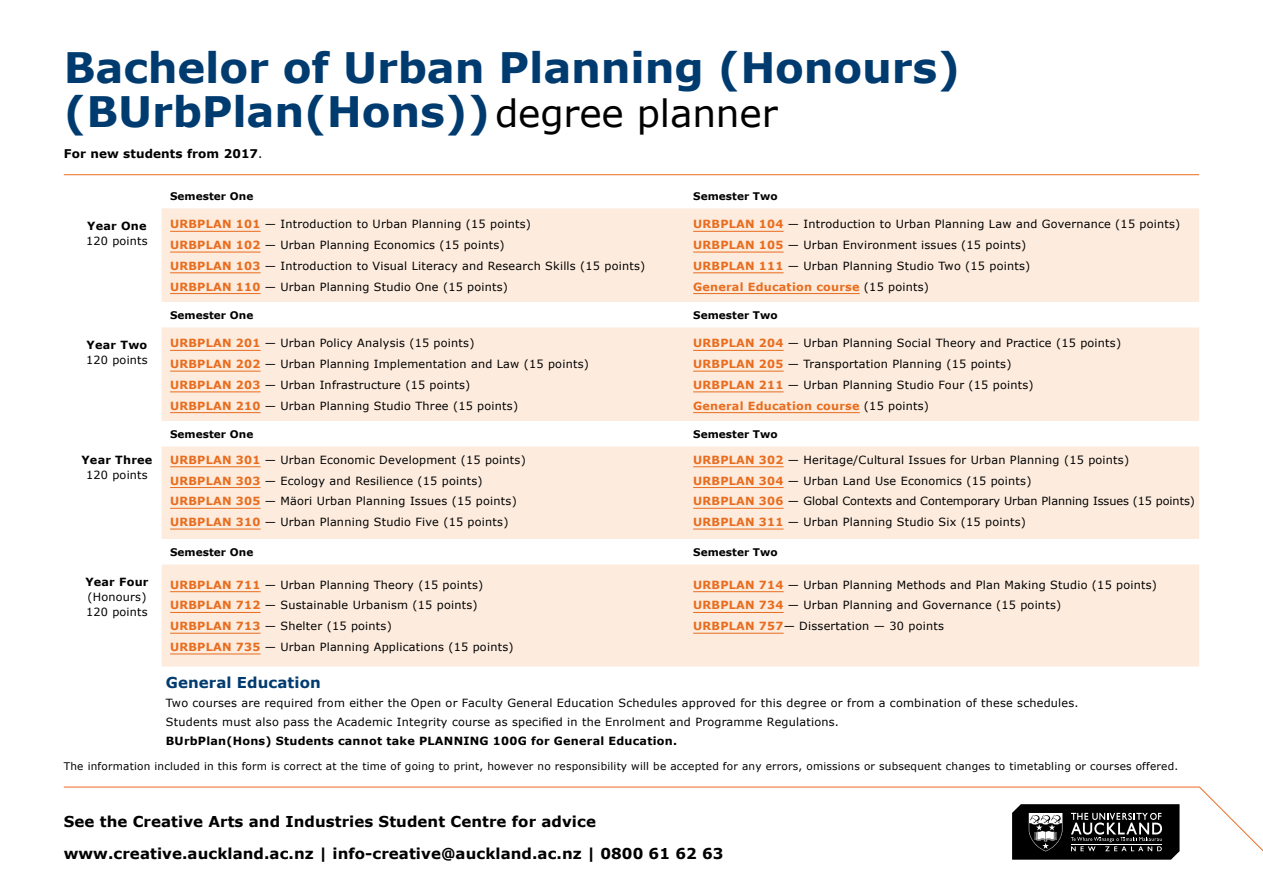
<style>
.page{position:relative;width:1263px;height:893px;background:#fff}
.page>*{position:absolute;margin:0;border:0;box-sizing:border-box;transform-origin:0 0}
.t1{font:700 42px/43.5px "Verdana";letter-spacing:-.005em;color:#003b70}
.t2{font:700 15px/32.2px "Verdana";letter-spacing:.005em;color:#000}
.t3{font:700 15px "Verdana";letter-spacing:.005em;color:#003b70}
.t4{font:700 12px "Verdana";letter-spacing:.01em;color:#000}
.t5{font:11.25px/20.7px "Verdana";letter-spacing:.02em;color:#000}
.t6{font:700 11.25px "Verdana";letter-spacing:.02em;color:#000}
.t7{font:10.5px "Verdana";letter-spacing:.02em;color:#000}
.t8{font:700 10.5px "Verdana";letter-spacing:.005em;color:#000}
.s1{font-weight:400;font-size:37.5px;color:#000}
.s2{font-weight:400}
.s3{font-weight:700;color:#e86d1f}
</style>
<div class="page">
<svg style="left:1012px;top:857px;width:162px;height:3px"></svg>
<svg style="left:63px;top:786px;width:1200px;height:71px"></svg>
<hr style="left:64px;top:174px;width:1135px;height:1px;background:#e86d1f">
<svg style="left:162px;top:208px;width:1037px;height:458px;fill:#fdecde"></svg>
<hr style="left:170px;top:231px;width:91px;height:1px;background:#e86d1f">
<hr style="left:170px;top:252px;width:91px;height:1px;background:#e86d1f">
<hr style="left:170px;top:272px;width:91px;height:1px;background:#e86d1f">
<hr style="left:170px;top:293px;width:91px;height:1px;background:#e86d1f">
<hr style="left:693px;top:231px;width:91px;height:1px;background:#e86d1f">
<hr style="left:693px;top:252px;width:91px;height:1px;background:#e86d1f">
<hr style="left:693px;top:272px;width:91px;height:1px;background:#e86d1f">
<hr style="left:693px;top:293px;width:167px;height:1px;background:#e86d1f">
<hr style="left:170px;top:350px;width:91px;height:1px;background:#e86d1f">
<hr style="left:170px;top:371px;width:91px;height:1px;background:#e86d1f">
<hr style="left:170px;top:391px;width:91px;height:1px;background:#e86d1f">
<hr style="left:170px;top:412px;width:91px;height:1px;background:#e86d1f">
<hr style="left:693px;top:350px;width:91px;height:1px;background:#e86d1f">
<hr style="left:693px;top:371px;width:91px;height:1px;background:#e86d1f">
<hr style="left:693px;top:391px;width:91px;height:1px;background:#e86d1f">
<hr style="left:693px;top:412px;width:167px;height:1px;background:#e86d1f">
<hr style="left:170px;top:466px;width:91px;height:1px;background:#e86d1f">
<hr style="left:170px;top:487px;width:91px;height:1px;background:#e86d1f">
<hr style="left:170px;top:508px;width:91px;height:1px;background:#e86d1f">
<hr style="left:170px;top:529px;width:91px;height:1px;background:#e86d1f">
<hr style="left:693px;top:466px;width:91px;height:1px;background:#e86d1f">
<hr style="left:693px;top:487px;width:91px;height:1px;background:#e86d1f">
<hr style="left:693px;top:508px;width:91px;height:1px;background:#e86d1f">
<hr style="left:693px;top:529px;width:91px;height:1px;background:#e86d1f">
<hr style="left:170px;top:591px;width:91px;height:1px;background:#e86d1f">
<hr style="left:170px;top:612px;width:91px;height:1px;background:#e86d1f">
<hr style="left:170px;top:633px;width:91px;height:1px;background:#e86d1f">
<hr style="left:170px;top:654px;width:91px;height:1px;background:#e86d1f">
<hr style="left:693px;top:591px;width:91px;height:1px;background:#e86d1f">
<hr style="left:693px;top:612px;width:91px;height:1px;background:#e86d1f">
<hr style="left:693px;top:633px;width:91px;height:1px;background:#e86d1f">
<h1 class="t1" style="left:64px;top:45px;width:898px">Bachelor of Urban Planning (Honours) (BUrbPlan(Hons))<span class="s1">degree planner</span></h1>
<p class="t4" style="left:64px;top:145px;width:200px">For new students from 2017<span class="s2">.</span></p>
<p class="t8" style="left:170px;top:188px;width:85px">Semester One</p>
<p class="t8" style="left:693px;top:188px;width:86px">Semester Two</p>
<p class="t6" style="left:87px;top:218px;width:61px">Year One</p>
<p class="t5" style="left:86px;top:230px;width:63px">120 points</p>
<p class="t5" style="left:170px;top:214px;width:477px"><span class="s3">URBPLAN 101</span> — Introduction to Urban Planning (15 points)<br><span class="s3">URBPLAN 102</span> — Urban Planning Economics (15 points)<br><span class="s3">URBPLAN 103</span> — Introduction to Visual Literacy and Research Skills (15 points)<br><span class="s3">URBPLAN 110</span> — Urban Planning Studio One (15 points)</p>
<p class="t5" style="left:693px;top:214px;width:489px"><span class="s3">URBPLAN 104</span> — Introduction to Urban Planning Law and Governance (15 points)<br><span class="s3">URBPLAN 105</span> — Urban Environment issues (15 points)<br><span class="s3">URBPLAN 111</span> — Urban Planning Studio Two (15 points)<br><span class="s3">General Education course</span> (15 points)</p>
<p class="t8" style="left:170px;top:307px;width:85px">Semester One</p>
<p class="t8" style="left:693px;top:307px;width:86px">Semester Two</p>
<p class="t6" style="left:87px;top:337px;width:62px">Year Two</p>
<p class="t5" style="left:86px;top:349px;width:63px">120 points</p>
<p class="t5" style="left:170px;top:333px;width:420px"><span class="s3">URBPLAN 201</span> — Urban Policy Analysis (15 points)<br><span class="s3">URBPLAN 202</span> — Urban Planning Implementation and Law (15 points)<br><span class="s3">URBPLAN 203</span> — Urban Infrastructure (15 points)<br><span class="s3">URBPLAN 210</span> — Urban Planning Studio Three (15 points)</p>
<p class="t5" style="left:693px;top:333px;width:429px"><span class="s3">URBPLAN 204</span> — Urban Planning Social Theory and Practice (15 points)<br><span class="s3">URBPLAN 205</span> — Transportation Planning (15 points)<br><span class="s3">URBPLAN 211</span> — Urban Planning Studio Four (15 points)<br><span class="s3">General Education course</span> (15 points)</p>
<p class="t8" style="left:170px;top:426px;width:85px">Semester One</p>
<p class="t8" style="left:693px;top:426px;width:86px">Semester Two</p>
<p class="t6" style="left:81px;top:452px;width:72px">Year Three</p>
<p class="t5" style="left:86px;top:464px;width:63px">120 points</p>
<p class="t5" style="left:170px;top:449px;width:357px"><span class="s3">URBPLAN 301</span> — Urban Economic Development (15 points)<br><span class="s3">URBPLAN 303</span> — Ecology and Resilience (15 points)<br><span class="s3">URBPLAN 305</span> — Mäori Urban Planning Issues (15 points)<br><span class="s3">URBPLAN 310</span> — Urban Planning Studio Five (15 points)</p>
<p class="t5" style="left:693px;top:449px;width:503px"><span class="s3">URBPLAN 302</span> — Heritage/Cultural Issues for Urban Planning (15 points)<br><span class="s3">URBPLAN 304</span> — Urban Land Use Economics (15 points)<br><span class="s3">URBPLAN 306</span> — Global Contexts and Contemporary Urban Planning Issues (15 points)<br><span class="s3">URBPLAN 311</span> — Urban Planning Studio Six (15 points)</p>
<p class="t8" style="left:170px;top:544px;width:85px">Semester One</p>
<p class="t8" style="left:693px;top:544px;width:86px">Semester Two</p>
<p class="t6" style="left:85px;top:574px;width:65px">Year Four</p>
<p class="t5" style="left:86px;top:589px;width:63px;line-height:15px">(Honours)<br>120 points</p>
<p class="t5" style="left:170px;top:574px;width:345px"><span class="s3">URBPLAN 711</span> — Urban Planning Theory (15 points)<br><span class="s3">URBPLAN 712</span> — Sustainable Urbanism (15 points)<br><span class="s3">URBPLAN 713</span> — Shelter (15 points)<br><span class="s3">URBPLAN 735</span> — Urban Planning Applications (15 points)</p>
<p class="t5" style="left:693px;top:574px;width:465px"><span class="s3">URBPLAN 714</span> — Urban Planning Methods and Plan Making Studio (15 points)<br><span class="s3">URBPLAN 734</span> — Urban Planning and Governance (15 points)<br><span class="s3">URBPLAN 757</span>— Dissertation — 30 points</p>
<h2 class="t3" style="left:166px;top:671px;width:156px">General Education</h2>
<p class="t5" style="left:166px;top:693px;width:914px;line-height:19.2px">Two courses are required from either the Open or Faculty General Education Schedules approved for this degree or from a combination of these schedules.<br>Students must also pass the Academic Integrity course as specified in the Enrolment and Programme Regulations.</p>
<p class="t6" style="left:166px;top:733px;width:513px">BUrbPlan(Hons) Students cannot take PLANNING 100G for General Education.</p>
<p class="t7" style="left:64px;top:759px;width:1116px">The information included in this form is correct at the time of going to print, however no responsibility will be accepted for any errors, omissions or subsequent changes to timetabling or courses offered.</p>
<h2 class="t2" style="left:64px;top:805px;width:661px">See the Creative Arts and Industries Student Centre for advice www.creative.auckland.ac.nz | info-creative@auckland.ac.nz | 0800 61 62 63</h2>
</div>
